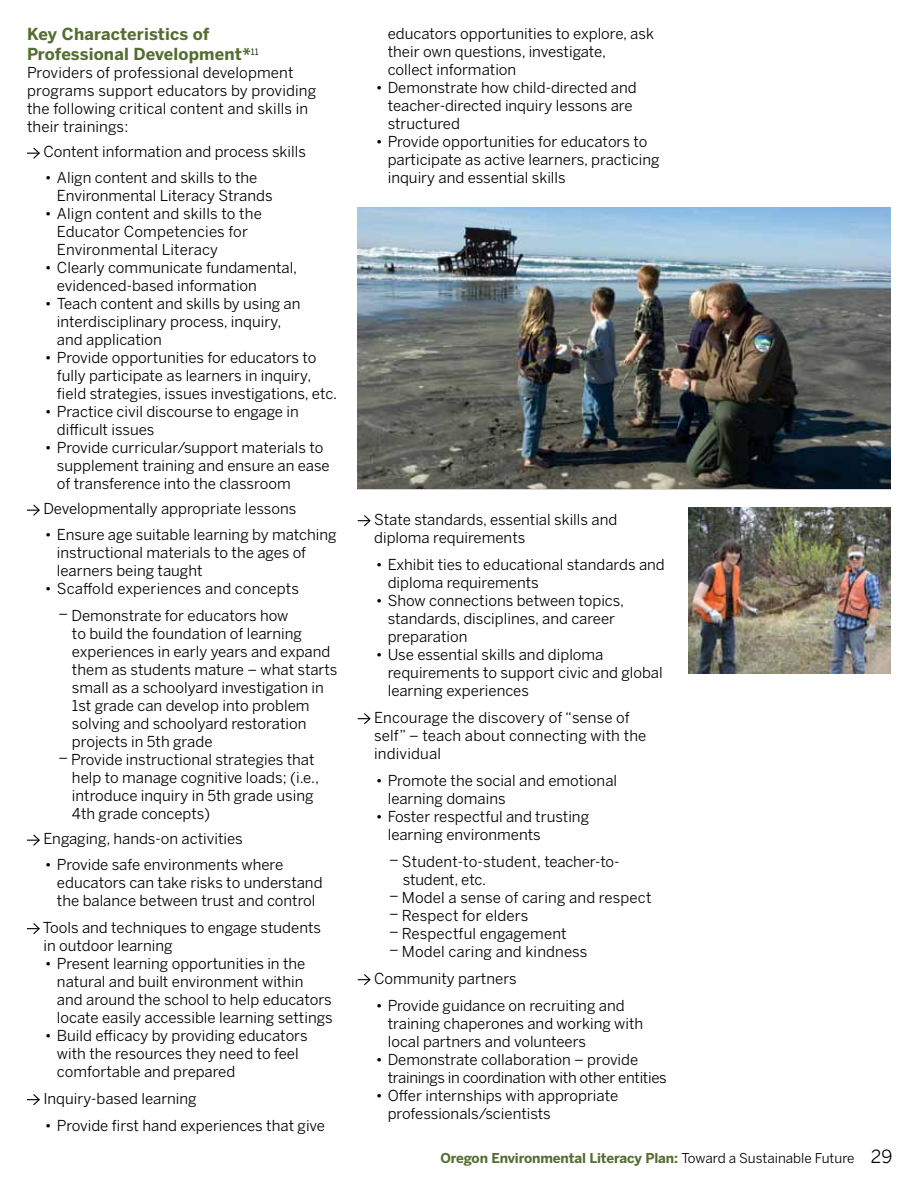
<style>
.page{position:relative;width:918px;height:1188px;background:#fff}
.page>*{position:absolute;margin:0;border:0;box-sizing:border-box;transform-origin:0 0}
.t1{font:700 16.5px/19.8px "Benton Sans";letter-spacing:.01em;color:#546d31}
.t2{font:15px/18px "Benton Sans";color:#000}
.t3{font:15px/18px "Benton Sans";letter-spacing:-.02em;color:#000}
.t4{font:700 13.5px "Benton Sans";letter-spacing:-.01em;color:#546d31}
.s1{font-weight:400;color:#000}
.s2{font-weight:400;font-size:18px;color:#000}
</style>
<div class="page">
<img style="left:358px;top:207px;width:533px;height:282px">
<svg style="left:27px;top:147px;width:13px;height:12px"></svg>
<svg style="left:27px;top:504px;width:13px;height:12px"></svg>
<svg style="left:27px;top:834px;width:13px;height:12px"></svg>
<svg style="left:27px;top:923px;width:13px;height:12px"></svg>
<svg style="left:27px;top:1094px;width:13px;height:12px"></svg>
<svg style="left:358px;top:515px;width:13px;height:12px"></svg>
<svg style="left:358px;top:713px;width:13px;height:12px"></svg>
<svg style="left:358px;top:974px;width:13px;height:12px"></svg>
<img style="left:688px;top:507px;width:203px;height:167px">
<p class="t1" style="left:27px;top:24px;width:233px">Key Characteristics of<br>Professional Development*<sup>11</sup></p>
<p class="t2" style="left:27px;top:63px;width:291px">Providers of professional development programs support educators by providing the following critical content and skills in their trainings:</p>
<p class="t2" style="left:43px;top:143px;width:264px">Content information and process skills</p>
<p class="t2" style="left:57px;top:168px;width:217px;text-indent:-12px">• Align content and skills to the<br>Environmental Literacy Strands</p>
<p class="t2" style="left:57px;top:204px;width:206px;text-indent:-12px">• Align content and skills to the<br>Educator Competencies for<br>Environmental Literacy</p>
<p class="t2" style="left:57px;top:258px;width:242px;text-indent:-12px">• Clearly communicate fundamental, evidenced-based information</p>
<p class="t2" style="left:57px;top:294px;width:245px;text-indent:-12px">• Teach content and skills by using an interdisciplinary process, inquiry, and application</p>
<p class="t2" style="left:57px;top:348px;width:282px;text-indent:-12px">• Provide opportunities for educators to fully participate as learners in inquiry, field strategies, issues investigations, etc.</p>
<p class="t2" style="left:57px;top:402px;width:243px;text-indent:-12px">• Practice civil discourse to engage in difficult issues</p>
<p class="t2" style="left:57px;top:438px;width:274px;text-indent:-12px">• Provide curricular/support materials to supplement training and ensure an ease of transference into the classroom</p>
<p class="t2" style="left:43px;top:500px;width:254px">Developmentally appropriate lessons</p>
<p class="t2" style="left:57px;top:525px;width:281px;text-indent:-12px">• Ensure age suitable learning by matching instructional materials to the ages of learners being taught</p>
<p class="t2" style="left:45px;top:579px;width:256px">• Scaffold experiences and concepts</p>
<p class="t2" style="left:72px;top:606px;width:267px;text-indent:-13px">– Demonstrate for educators how<br>to build the foundation of learning experiences in early years and expand them as students mature – what starts small as a schoolyard investigation in 1st grade can develop into problem solving and schoolyard restoration projects in 5th grade</p>
<p class="t2" style="left:72px;top:750px;width:249px;text-indent:-13px">– Provide instructional strategies that help to manage cognitive loads; (i.e., introduce inquiry in 5th grade using 4th grade concepts)</p>
<p class="t2" style="left:43px;top:830px;width:201px">Engaging, hands-on activities</p>
<p class="t2" style="left:57px;top:855px;width:267px;text-indent:-12px">• Provide safe environments where educators can take risks to understand the balance between trust and control</p>
<p class="t2" style="left:43px;top:918px;width:280px">Tools and techniques to engage students in outdoor learning</p>
<p class="t2" style="left:57px;top:954px;width:277px;text-indent:-12px">• Present learning opportunities in the natural and built environment within and around the school to help educators locate easily accessible learning settings</p>
<p class="t2" style="left:57px;top:1026px;width:252px;text-indent:-12px">• Build efficacy by providing educators with the resources they need to feel comfortable and prepared</p>
<p class="t2" style="left:43px;top:1089px;width:155px">Inquiry-based learning</p>
<p class="t2" style="left:45px;top:1116px;width:282px">• Provide first hand experiences that give</p>
<p class="t2" style="left:388px;top:24px;width:268px">educators opportunities to explore, ask their own questions, investigate, collect information</p>
<p class="t2" style="left:388px;top:78px;width:251px;text-indent:-12px">• Demonstrate how child-directed and teacher-directed inquiry lessons are structured</p>
<p class="t2" style="left:388px;top:132px;width:273px;text-indent:-12px">• Provide opportunities for educators to participate as active learners, practicing inquiry and essential skills</p>
<p class="t2" style="left:374px;top:510px;width:245px">State standards, essential skills and diploma requirements</p>
<p class="t2" style="left:388px;top:555px;width:279px;text-indent:-12px">• Exhibit ties to educational standards and diploma requirements</p>
<p class="t2" style="left:388px;top:591px;width:238px;text-indent:-12px">• Show connections between topics, standards, disciplines, and career preparation</p>
<p class="t2" style="left:388px;top:645px;width:277px;text-indent:-12px">• Use essential skills and diploma requirements to support civic and global learning experiences</p>
<p class="t2" style="left:374px;top:708px;width:274px">Encourage the discovery of “sense of self” – teach about connecting with the individual</p>
<p class="t2" style="left:388px;top:771px;width:231px;text-indent:-12px">• Promote the social and emotional learning domains</p>
<p class="t2" style="left:388px;top:807px;width:203px;text-indent:-12px">• Foster respectful and trusting learning environments</p>
<p class="t2" style="left:403px;top:852px;width:218px;text-indent:-14px">– Student-to-student, teacher-to&shy;student, etc.</p>
<p class="t2" style="left:389px;top:888px;width:264px">– Model a sense of caring and respect</p>
<p class="t2" style="left:389px;top:906px;width:141px">– Respect for elders</p>
<p class="t2" style="left:389px;top:924px;width:179px">– Respectful engagement</p>
<p class="t2" style="left:374px;top:938px;width:215px;line-height:27px;text-indent:15px">– Model caring and kindness<br>Community partners</p>
<p class="t2" style="left:388px;top:996px;width:257px;text-indent:-12px">• Provide guidance on recruiting and training chaperones and working with local partners and volunteers</p>
<p class="t3" style="left:388px;top:1050px;width:281px;text-indent:-12px">• Demonstrate collaboration – provide trainings in coordination with other entities</p>
<p class="t2" style="left:388px;top:1086px;width:232px;text-indent:-12px">• Offer internships with appropriate professionals/scientists</p>
<p class="t4" style="left:441px;top:1150px;width:453px">Oregon Environmental Literacy Plan: <span class="s1">Toward a Sustainable Future</span> <span class="s2">29</span></p>
</div>
